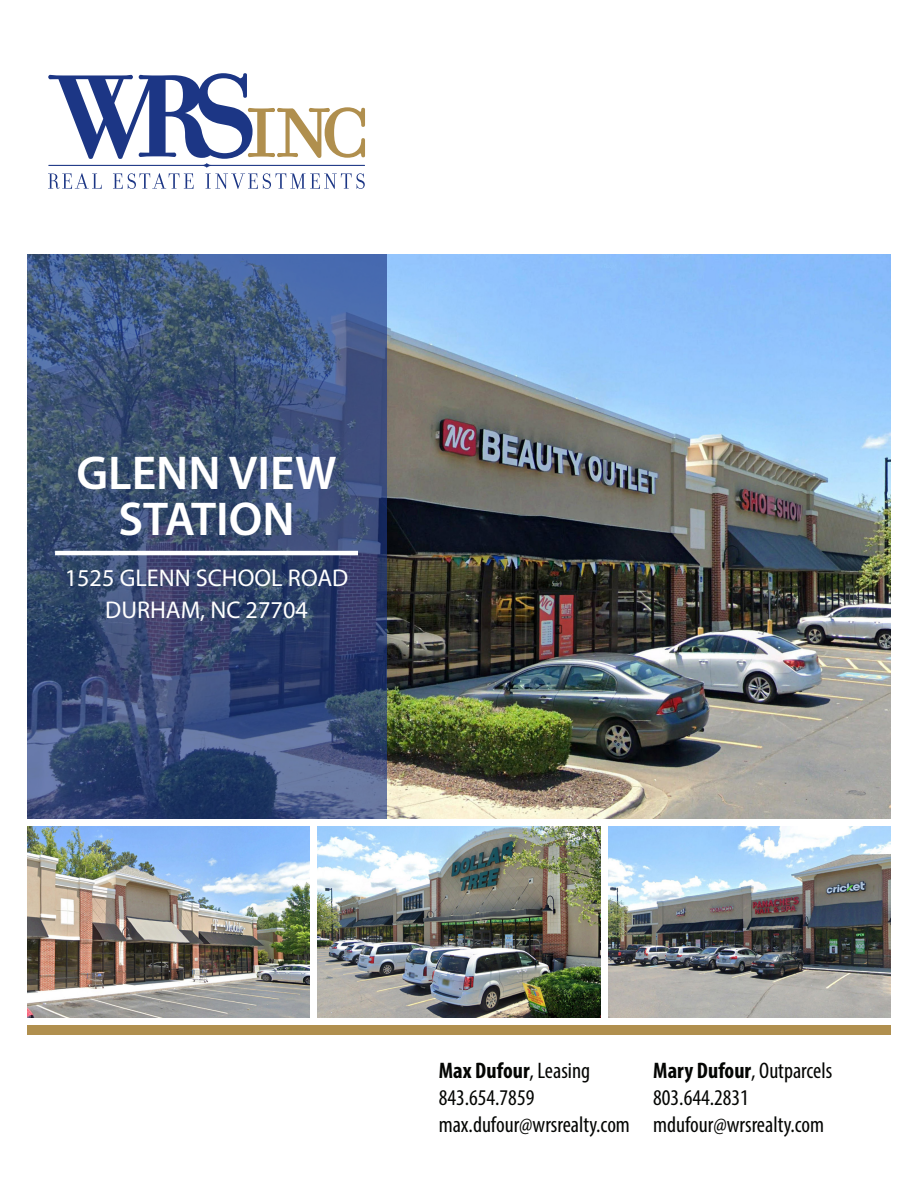
<style>
.page{position:relative;width:918px;height:1188px;background:#fff}
.page>*{position:absolute;margin:0;border:0;box-sizing:border-box;transform-origin:0 0}
.t1{font:600 47.7px "Myriad Pro";color:#fff}
.t2{font:24.3px/32.1px "Myriad Pro";color:#fff;text-align:center}
.t3{font:condensed 22.5px "Myriad Pro";color:#040503}
.t4{font:700 condensed 22.5px "Myriad Pro";color:#040503}
.s1{font-weight:400}
.s2{font-weight:700}
</style>
<div class="page">
<img style="left:386px;top:254px;width:505px;height:565px">
<img style="left:318px;top:826px;width:282px;height:191px">
<img style="left:27px;top:826px;width:283px;height:191px">
<img style="left:608px;top:826px;width:283px;height:191px">
<svg style="left:27px;top:254px;width:359px;height:565px;background:#3a4e78"></svg>
<svg style="left:48px;top:73px;width:317px;height:116px"></svg>
<div style="left:27px;top:1025px;width:864px;height:9px;background:#b08f4e"></div>
<hr style="left:55px;top:551px;width:303px;height:4px;background:#fff">
<p class="t1" style="left:76px;top:443px;width:262px">GLENN VIEW</p>
<p class="t1" style="left:118px;top:488px;width:178px">STATION</p>
<p class="t2" style="left:65px;top:562px;width:285px">1525 GLENN SCHOOL ROAD<br>DURHAM, NC 27704</p>
<p class="t4" style="left:439px;top:1057px;width:153px">Max Dufour<span class="s1">, Leasing</span></p>
<p class="t3" style="left:439px;top:1084px;width:97px">843.654.7859</p>
<p class="t3" style="left:439px;top:1111px;width:193px">max.dufour@wrsrealty.com</p>
<p class="t3" style="left:653px;top:1057px;width:181px"><span class="s2">Mary Dufour</span>, Outparcels</p>
<p class="t3" style="left:653px;top:1084px;width:97px">803.644.2831</p>
<p class="t3" style="left:653px;top:1111px;width:172px">mdufour@wrsrealty.com</p>
</div>
